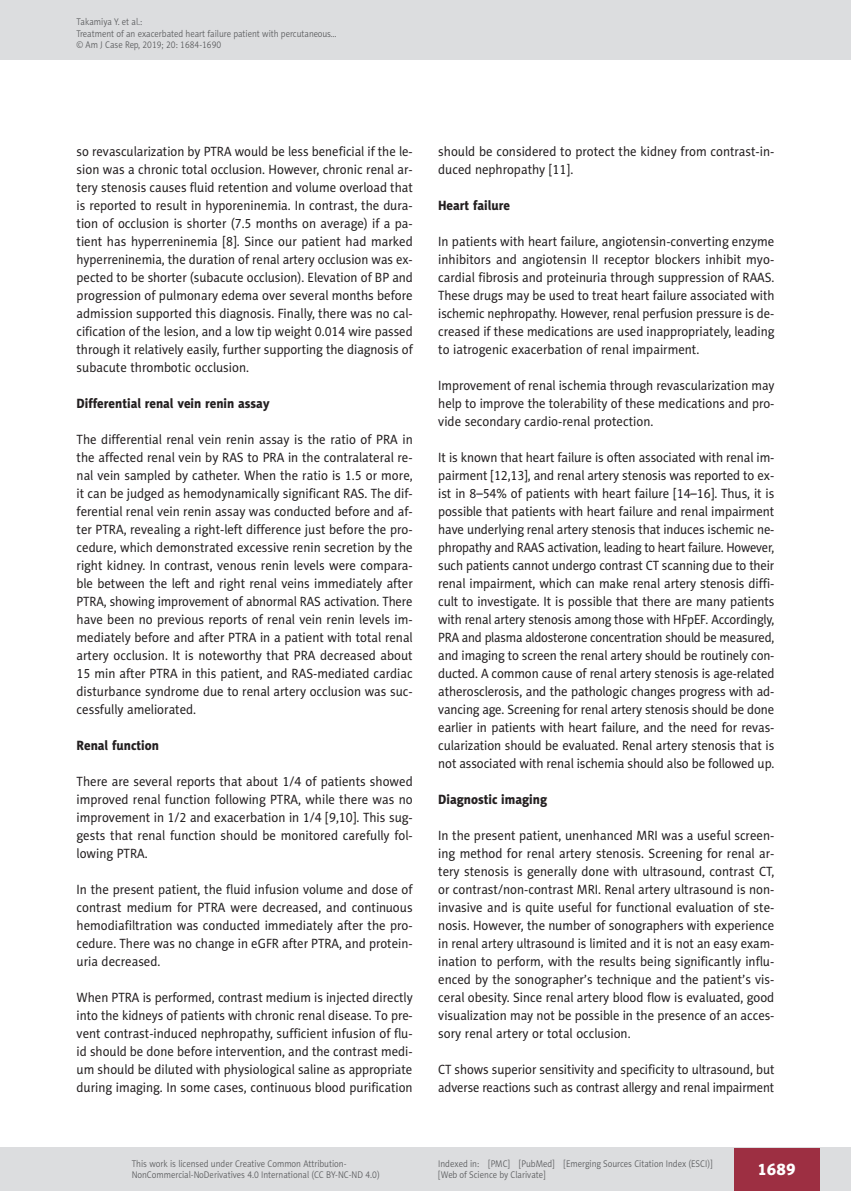
<style>
.page{position:relative;width:851px;height:1191px;background:#fff}
.page>*{position:absolute;margin:0;border:0;box-sizing:border-box;transform-origin:0 0}
.t1{font:16.5px "Naomi Sans EFN Heavy";color:#fff}
.AJCR_Body{font:13.5px/18px "Naomi Sans EFN";color:#231f20;text-align:justify;scale:.95 1}
.AJCR_Body-2{font:13.5px/18px "Naomi Sans EFN";color:#231f20;text-align:justify;scale:.94 1}
.AJCR_Headline_2{font:13.5px "Naomi Sans EFN Heavy";color:#231f20;scale:.95 1}
.t2{font:9.75px/11.2px "Naomi Sans EFN Light";color:#57585a;scale:.9 1}
</style>
<div class="page">
<div style="left:0;top:1148px;width:850px;height:43px;background:#dcdddf"></div>
<div style="left:733px;top:1147px;width:86px;height:43px;background:#9d2f42"></div>
<div style="left:0;top:0;width:850px;height:60px;background:#dcdddf"></div>
<p class="t2" style="left:77px;top:16px;width:290px">Takamiya Y. et al.:<br>Treatment of an exacerbated heart failure patient with percutaneous… © Am J Case Rep, 2019; 20: 1684-1690</p>
<p class="AJCR_Body-2" style="left:77px;top:142px;width:359px">so revascularization by PTRA would be less beneficial if the le&shy;sion was a chronic total occlusion. However, chronic renal ar&shy;tery stenosis causes fluid retention and volume overload that is reported to result in hyporeninemia. In contrast, the dura&shy;tion of occlusion is shorter (7.5 months on average) if a pa&shy;tient has hyperreninemia [8]. Since our patient had marked hyperreninemia, the duration of renal artery occlusion was ex&shy;pected to be shorter (subacute occlusion). Elevation of BP and progression of pulmonary edema over several months before admission supported this diagnosis. Finally, there was no cal&shy;cification of the lesion, and a low tip weight 0.014 wire passed through it relatively easily, further supporting the diagnosis of subacute thrombotic occlusion.</p>
<p class="AJCR_Headline_2" style="left:77px;top:395px;width:205px">Differential renal vein renin assay</p>
<p class="AJCR_Body" style="left:77px;top:430px;width:355px">The differential renal vein renin assay is the ratio of PRA in the affected renal vein by RAS to PRA in the contralateral re&shy;nal vein sampled by catheter. When the ratio is 1.5 or more, it can be judged as hemodynamically significant RAS. The dif&shy;ferential renal vein renin assay was conducted before and af&shy;ter PTRA, revealing a right-left difference just before the pro&shy;cedure, which demonstrated excessive renin secretion by the right kidney. In contrast, venous renin levels were compara&shy;ble between the left and right renal veins immediately after PTRA, showing improvement of abnormal RAS activation. There have been no previous reports of renal vein renin levels im&shy;mediately before and after PTRA in a patient with total renal artery occlusion. It is noteworthy that PRA decreased about 15 min after PTRA in this patient, and RAS-mediated cardiac disturbance syndrome due to renal artery occlusion was suc&shy;cessfully ameliorated.</p>
<p class="AJCR_Headline_2" style="left:77px;top:737px;width:88px">Renal function</p>
<p class="AJCR_Body" style="left:77px;top:772px;width:355px">There are several reports that about 1/4 of patients showed improved renal function following PTRA, while there was no improvement in 1/2 and exacerbation in 1/4 [9,10]. This sug&shy;gests that renal function should be monitored carefully fol&shy;lowing PTRA.</p>
<p class="AJCR_Body" style="left:77px;top:880px;width:355px">In the present patient, the fluid infusion volume and dose of contrast medium for PTRA were decreased, and continuous hemodiafiltration was conducted immediately after the pro&shy;cedure. There was no change in eGFR after PTRA, and protein&shy;uria decreased.</p>
<p class="AJCR_Body-2" style="left:77px;top:988px;width:359px">When PTRA is performed, contrast medium is injected directly into the kidneys of patients with chronic renal disease. To pre&shy;vent contrast-induced nephropathy, sufficient infusion of flu&shy;id should be done before intervention, and the contrast medi&shy;um should be diluted with physiological saline as appropriate during imaging. In some cases, continuous blood purification</p>
<p class="AJCR_Body" style="left:438px;top:142px;width:355px">should be considered to protect the kidney from contrast-in&shy;duced nephropathy [11].</p>
<p class="AJCR_Headline_2" style="left:438px;top:197px;width:77px">Heart failure</p>
<p class="AJCR_Body" style="left:438px;top:232px;width:355px">In patients with heart failure, angiotensin-converting enzyme inhibitors and angiotensin II receptor blockers inhibit myo&shy;cardial fibrosis and proteinuria through suppression of RAAS.<br>These drugs may be used to treat heart failure associated with ischemic nephropathy. However, renal perfusion pressure is de&shy;creased if these medications are used inappropriately, leading to iatrogenic exacerbation of renal impairment.</p>
<p class="AJCR_Body-2" style="left:438px;top:376px;width:359px">Improvement of renal ischemia through revascularization may help to improve the tolerability of these medications and pro&shy;vide secondary cardio-renal protection.</p>
<p class="AJCR_Body" style="left:438px;top:448px;width:355px">It is known that heart failure is often associated with renal im&shy;pairment [12,13], and renal artery stenosis was reported to ex&shy;ist in 8–54% of patients with heart failure [14–16]. Thus, it is possible that patients with heart failure and renal impairment have underlying renal artery stenosis that induces ischemic ne&shy;phropathy and RAAS activation, leading to heart failure. However, such patients cannot undergo contrast CT scanning due to their renal impairment, which can make renal artery stenosis diffi&shy;cult to investigate. It is possible that there are many patients with renal artery stenosis among those with HFpEF. Accordingly, PRA and plasma aldosterone concentration should be measured, and imaging to screen the renal artery should be routinely con&shy;ducted. A common cause of renal artery stenosis is age-related atherosclerosis, and the pathologic changes progress with ad&shy;vancing age. Screening for renal artery stenosis should be done earlier in patients with heart failure, and the need for revas&shy;cularization should be evaluated. Renal artery stenosis that is not associated with renal ischemia should also be followed up.</p>
<p class="AJCR_Headline_2" style="left:438px;top:791px;width:116px">Diagnostic imaging</p>
<p class="AJCR_Body" style="left:438px;top:826px;width:355px">In the present patient, unenhanced MRI was a useful screen&shy;ing method for renal artery stenosis. Screening for renal ar&shy;tery stenosis is generally done with ultrasound, contrast CT, or contrast/non-contrast MRI. Renal artery ultrasound is non&shy;invasive and is quite useful for functional evaluation of ste&shy;nosis. However, the number of sonographers with experience in renal artery ultrasound is limited and it is not an easy exam&shy;ination to perform, with the results being significantly influ&shy;enced by the sonographer’s technique and the patient’s vis&shy;ceral obesity. Since renal artery blood flow is evaluated, good visualization may not be possible in the presence of an acces&shy;sory renal artery or total occlusion.</p>
<p class="AJCR_Body-2" style="left:438px;top:1060px;width:359px">CT shows superior sensitivity and specificity to ultrasound, but adverse reactions such as contrast allergy and renal impairment</p>
<p class="t2" style="left:132px;top:1158px;width:277px">This work is licensed under Creative Common Attribution-<br>NonCommercial-NoDerivatives 4.0 International (CC BY-NC-ND 4.0)</p>
<p class="t2" style="left:438px;top:1158px;width:306px">Indexed in: [PMC] [PubMed] [Emerging Sources Citation Index (ESCI)] [Web of Science by Clarivate]</p>
<p class="t1" style="left:757px;top:1159px;width:40px">1689</p>
</div>
